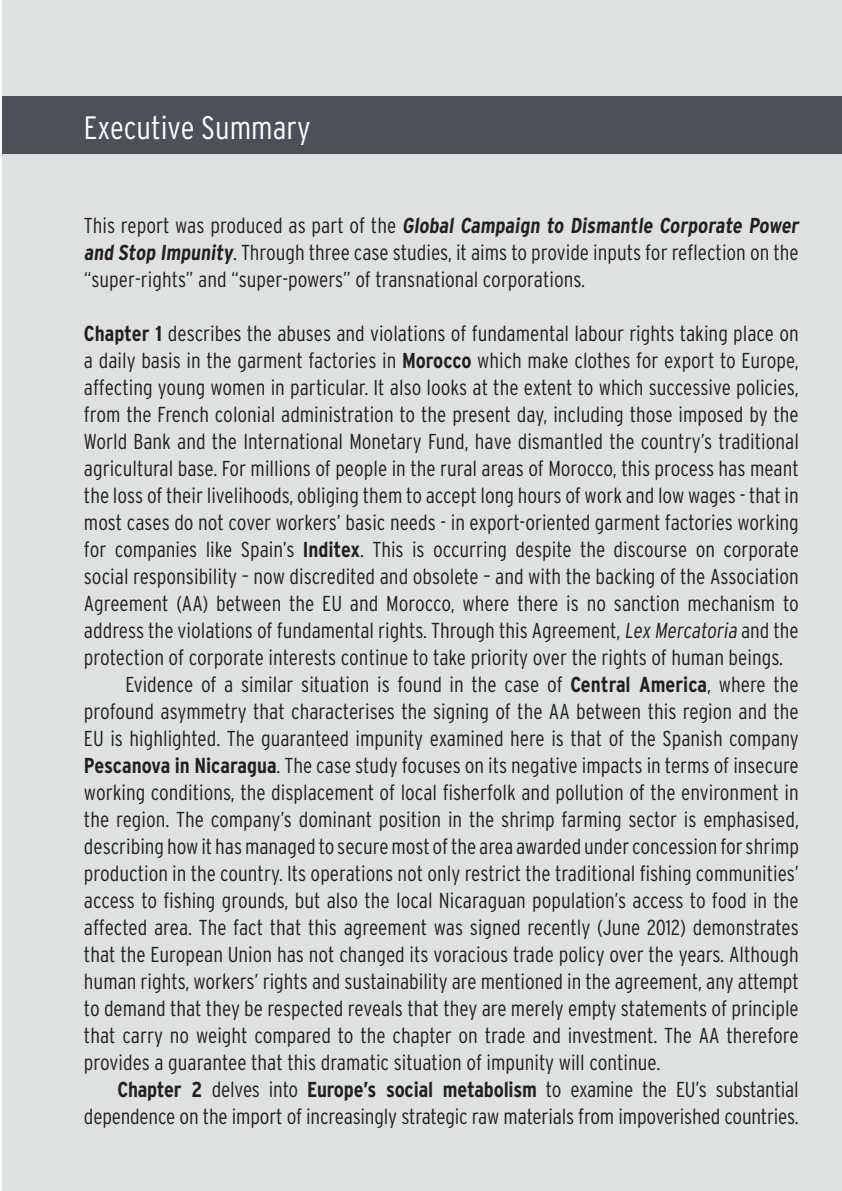
<style>
.page{position:relative;width:842px;height:1191px;background:#fff}
.page>*{position:absolute;margin:0;border:0;box-sizing:border-box;transform-origin:0 0}
.t1{font:300 condensed 32.4px "Interstate";color:#fff}
.Text_normal{font:300 condensed 21.6px/27px "Interstate";letter-spacing:-.01em;color:#231f20;text-align:justify}
.Text_norm_1r_par{font:300 condensed 21.6px/27px "Interstate";color:#231f20}
.s1{font-weight:700}
</style>
<div class="page">
<div style="left:2px;top:0;width:839px;height:1191px;background:#dee1e2"></div>
<div style="left:2px;top:96px;width:839px;height:58px;background:#4b5059"></div>
<p class="t1" style="left:84px;top:110px;width:228px">Executive Summary</p>
<p class="Text_norm_1r_par" style="left:84px;top:211px;width:719px">This report was produced as part of the <span class="s1">Global Campaign to Dismantle Corporate Power and Stop Impunity</span>. Through three case studies, it aims to provide inputs for reflection on the “super-rights” and “super-powers” of transnational corporations.</p>
<p class="Text_norm_1r_par" style="left:84px;top:319px;width:716px;text-align:justify"><span class="s1">Chapter 1</span> describes the abuses and violations of fundamental labour rights taking place on a daily basis in the garment factories in <span class="s1">Morocco</span> which make clothes for export to Europe, affecting young women in particular. It also looks at the extent to which successive policies, from the French colonial administration to the present day, including those imposed by the World Bank and the International Monetary Fund, have dismantled the country’s traditional agricultural base. For millions of people in the rural areas of Morocco, this process has meant the loss of their livelihoods, obliging them to accept long hours of work and low wages - that in most cases do not cover workers’ basic needs - in export-oriented garment factories working for companies like Spain’s <span class="s1">Inditex</span>. This is occurring despite the discourse on corporate social responsibility – now discredited and obsolete – and with the backing of the Association Agreement (AA) between the EU and Morocco, where there is no sanction mechanism to address the violations of fundamental rights. Through this Agreement, Lex Mercatoria and the protection of corporate interests continue to take priority over the rights of human beings.</p>
<p class="Text_normal" style="left:84px;top:670px;width:716px;text-indent:41px">Evidence of a similar situation is found in the case of <span class="s1">Central America</span>, where the profound asymmetry that characterises the signing of the AA between this region and the EU is highlighted. The guaranteed impunity examined here is that of the Spanish company <span class="s1">Pescanova in Nicaragua</span>. The case study focuses on its negative impacts in terms of insecure working conditions, the displacement of local fisherfolk and pollution of the environment in the region. The company’s dominant position in the shrimp farming sector is emphasised, describing how it has managed to secure most of the area awarded under concession for shrimp production in the country. Its operations not only restrict the traditional fishing communities’ access to fishing grounds, but also the local Nicaraguan population’s access to food in the affected area. The fact that this agreement was signed recently (June 2012) demonstrates that the European Union has not changed its voracious trade policy over the years. Although human rights, workers’ rights and sustainability are mentioned in the agreement, any attempt to demand that they be respected reveals that they are merely empty statements of principle that carry no weight compared to the chapter on trade and investment. The AA therefore provides a guarantee that this dramatic situation of impunity will continue.</p>
<p class="Text_normal" style="left:84px;top:1075px;width:716px;text-align:right"><span class="s1">Chapter 2</span> delves into <span class="s1">Europe’s social metabolism</span> to examine the EU’s substantial dependence on the import of increasingly strategic raw materials from impoverished countries.</p>
</div>
